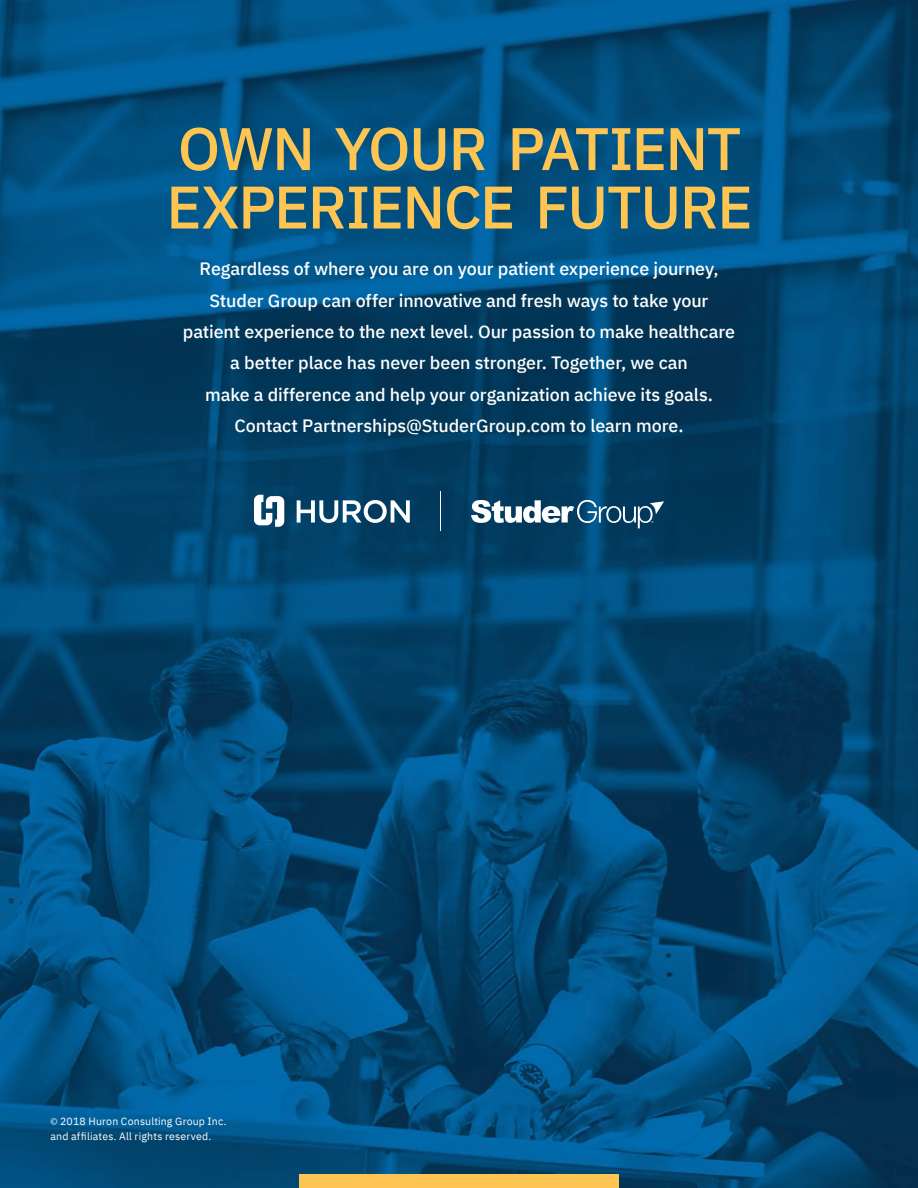
<style>
.page{position:relative;width:918px;height:1188px;background:#fff}
.page>*{position:absolute;margin:0;border:0;box-sizing:border-box;transform-origin:0 0}
.t1{font:500 60px/58.5px "IBM Plex Sans";letter-spacing:-.03em;color:#fec552}
.t2{font:500 17.85px/31.3px "IBM Plex Sans";letter-spacing:-.005em;color:#fff;text-align:center}
.t3{font:10.5px/15px "IBM Plex Sans";letter-spacing:.02em;color:#fff}
.s1{font-family:"Myriad Pro"}
</style>
<div class="page">
<img style="left:0;top:0;width:918px;height:1188px">
<svg style="left:471px;top:500px;width:193px;height:28px"></svg>
<svg style="left:297px;top:500px;width:113px;height:23px"></svg>
<svg style="left:254px;top:495px;width:30px;height:32px"></svg>
<hr style="left:440px;top:491px;width:1px;height:40px;background:#fff">
<div style="left:299px;top:1175px;width:320px;height:13px;background:#fec552"></div>
<h1 class="t1" style="left:166px;top:115px;width:588px">OWN YOUR PATIENT<br>EXPERIENCE FUTURE</h1>
<p class="t2" style="left:183px;top:252px;width:554px">Regardless of where you are on your patient experience journey, Studer Group can offer innovative and fresh ways to take your patient experience to the next level. Our passion to make healthcare a better place has never been stronger. Together, we can<br>make a difference and help your organization achieve its goals.<br>Contact Partnerships@StuderGroup.com to learn more.</p>
<p class="t3" style="left:51px;top:1113px;width:178px"><span class="s1">©</span> 2018 Huron Consulting Group Inc. and affiliates. All rights reserved.</p>
</div>
